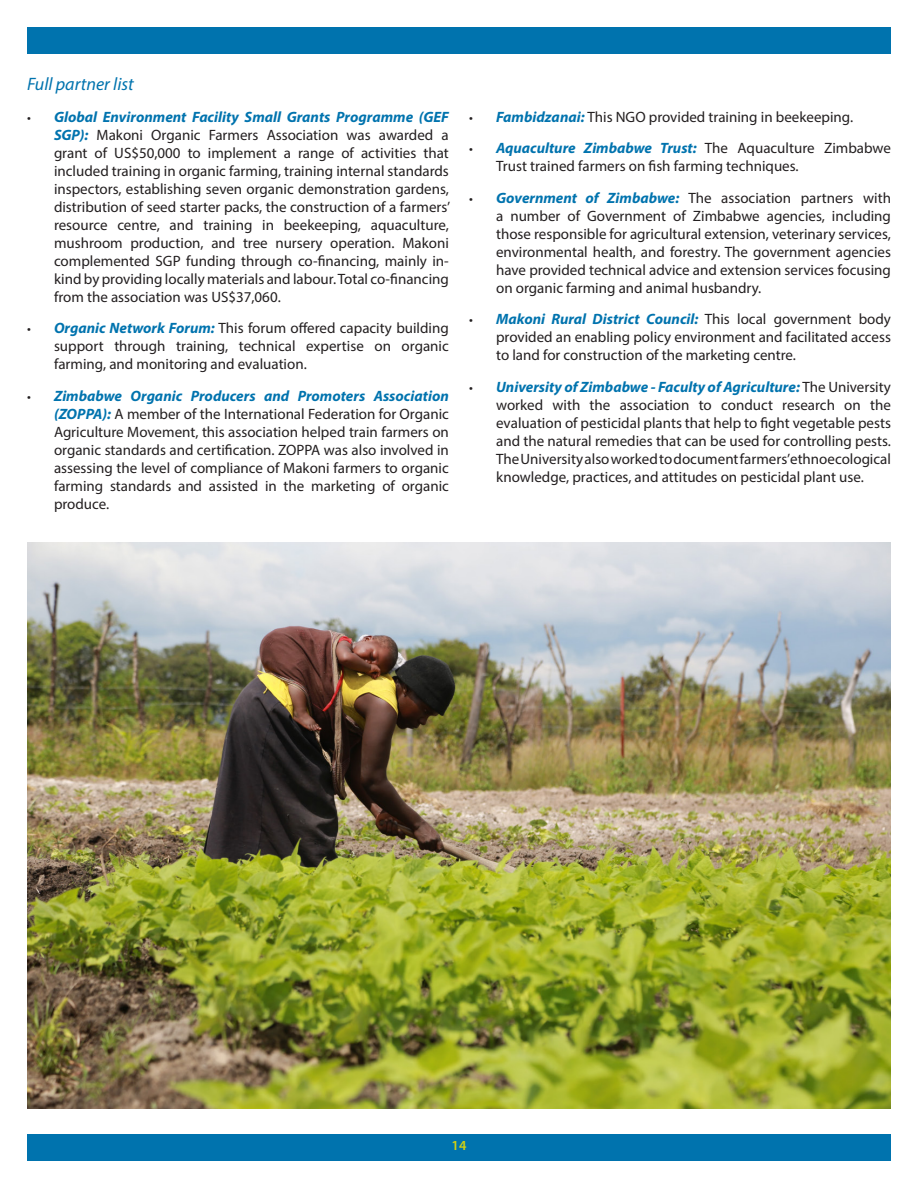
<style>
.page{position:relative;width:918px;height:1188px;background:#fff}
.page>*{position:absolute;margin:0;border:0;box-sizing:border-box;transform-origin:0 0}
.Subheading{font:italic 18px "Myriad Pro";color:#0073ae}
.t1{font:15px/18px "Myriad Pro";color:#231f20;text-align:justify}
.t2{font:600 13.8px "Myriad Pro";color:#d4d110}
.s1{font-size:13.5px}
.s2{font-weight:700;font-style:italic;color:#0073ae}
</style>
<div class="page">
<div style="left:27px;top:1134px;width:864px;height:27px;background:#0073ae"></div>
<div style="left:27px;top:27px;width:864px;height:27px;background:#0073ae"></div>
<img style="left:27px;top:542px;width:864px;height:566px">
<p class="Subheading" style="left:27px;top:73px;width:108px">Full partner list</p>
<p class="t1" style="left:54px;top:107px;width:398px;text-indent:-27px"><span class="s1">•</span> <span class="s2">Global Environment Facility Small Grants Programme (GEF SGP):</span> Makoni Organic Farmers Association was awarded a grant of US$50,000 to implement a range of activities that included training in organic farming, training internal standards inspectors, establishing seven organic demonstration gardens, distribution of seed starter packs, the construction of a farmers’ resource centre, and training in beekeeping, aquaculture, mushroom production, and tree nursery operation. Makoni complemented SGP funding through co-financing, mainly in&shy;kind by providing locally materials and labour. Total co-financing from the association was US$37,060.</p>
<p class="t1" style="left:54px;top:319px;width:396px;text-indent:-27px"><span class="s1">•</span> <span class="s2">Organic Network Forum:</span> This forum offered capacity building support through training, technical expertise on organic farming, and monitoring and evaluation.</p>
<p class="t1" style="left:54px;top:386px;width:396px;text-indent:-27px"><span class="s1">•</span> <span class="s2">Zimbabwe Organic Producers and Promoters Association (ZOPPA):</span> A member of the International Federation for Organic Agriculture Movement, this association helped train farmers on organic standards and certification. ZOPPA was also involved in assessing the level of compliance of Makoni farmers to organic farming standards and assisted in the marketing of organic produce.</p>
<p class="t1" style="left:469px;top:107px;width:386px"><span class="s1">•</span> <span class="s2">Fambidzanai:</span> This NGO provided training in beekeeping.</p>
<p class="t1" style="left:496px;top:139px;width:396px;text-indent:-27px"><span class="s1">•</span> <span class="s2">Aquaculture Zimbabwe Trust:</span> The Aquaculture Zimbabwe<br>Trust trained farmers on fish farming techniques.</p>
<p class="t1" style="left:496px;top:188px;width:396px;text-indent:-27px"><span class="s1">•</span> <span class="s2">Government of Zimbabwe:</span> The association partners with a number of Government of Zimbabwe agencies, including those responsible for agricultural extension, veterinary services, environmental health, and forestry. The government agencies have provided technical advice and extension services focusing on organic farming and animal husbandry.</p>
<p class="t1" style="left:496px;top:310px;width:396px;text-indent:-27px"><span class="s1">•</span> <span class="s2">Makoni Rural District Council:</span> This local government body provided an enabling policy environment and facilitated access to land for construction of the marketing centre.</p>
<p class="t1" style="left:496px;top:377px;width:396px;text-indent:-27px"><span class="s1">•</span> <span class="s2">University of Zimbabwe - Faculty of Agriculture:</span> The University worked with the association to conduct research on the evaluation of pesticidal plants that help to fight vegetable pests and the natural remedies that can be used for controlling pests.<br>The University also worked to document farmers’ethnoecological knowledge, practices, and attitudes on pesticidal plant use.</p>
<p class="t2" style="left:452px;top:1136px;width:16px">14</p>
</div>
